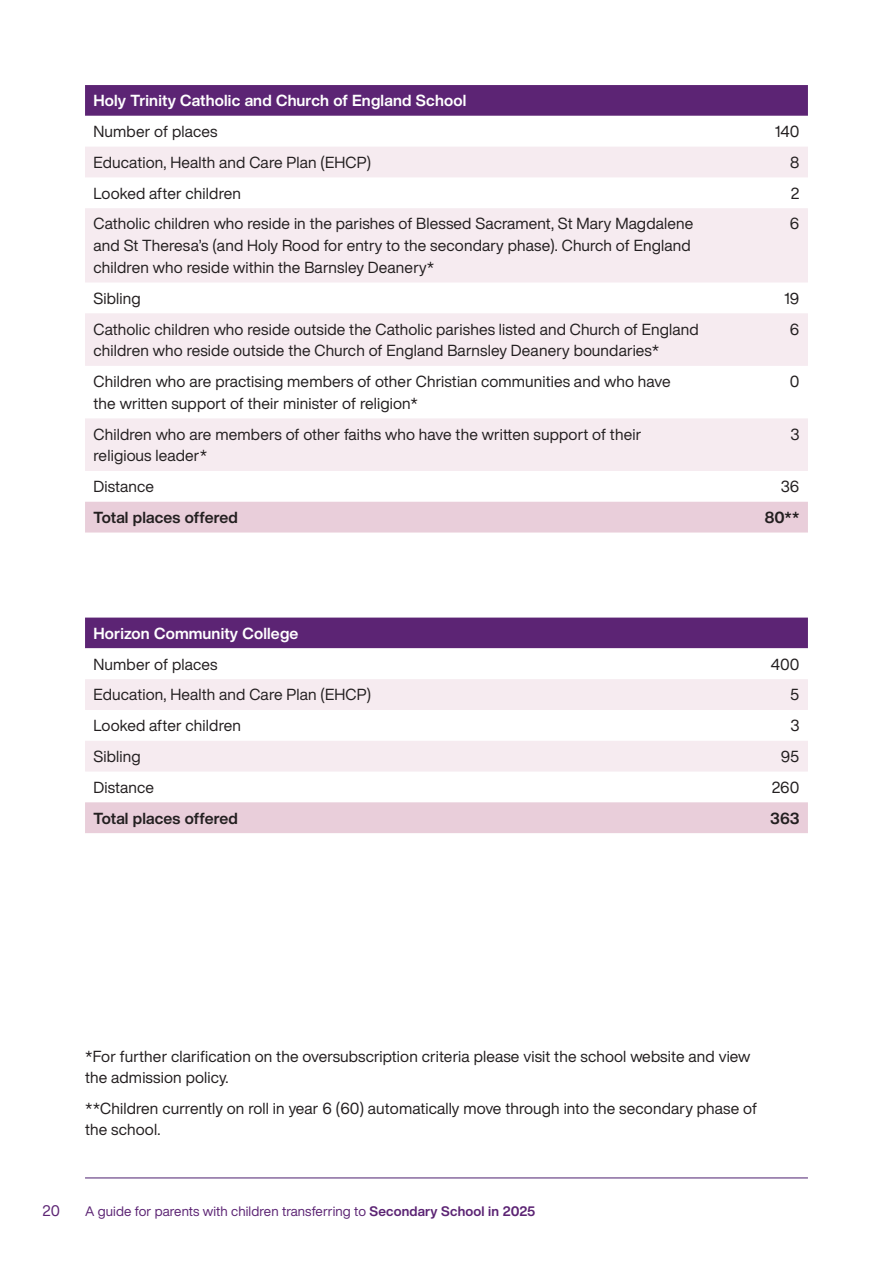
<style>
.page{position:relative;width:893px;height:1263px;background:#fff}
.page>*{position:absolute;margin:0;border:0;box-sizing:border-box;transform-origin:0 0}
.BODY{font:15.75px/21.8px "Helvetica Now Display";letter-spacing:.01em;color:#231f20}
.BODY-2{font:700 15.75px "Helvetica Now Display";letter-spacing:.01em;color:#fff}
.BODY-3{font:700 15.75px "Helvetica Now Display";letter-spacing:.005em;color:#231f20}
.t1{font:15px "Helvetica Now Display";color:#5c2474}
.t2{font:13.5px "Helvetica Now Display";letter-spacing:.01em;color:#5c2474}
.s1{font-weight:700}
</style>
<div class="page">
<hr style="left:85px;top:1177px;width:723px;height:1px;background:#4d2070">
<div style="left:85px;top:85px;width:723px;height:31px;background:#5c2474"></div>
<svg style="left:85px;top:147px;width:723px;height:324px;fill:#f6ebf0"></svg>
<div style="left:85px;top:502px;width:723px;height:30px;background:#e9ceda"></div>
<div style="left:85px;top:618px;width:723px;height:30px;background:#5c2474"></div>
<svg style="left:85px;top:648px;width:723px;height:124px"></svg>
<svg style="left:85px;top:679px;width:723px;height:92px;fill:#f6ebf0"></svg>
<div style="left:85px;top:802px;width:723px;height:31px;background:#e9ceda"></div>
<p class="BODY-2" style="left:94px;top:90px;width:374px">Holy Trinity Catholic and Church of England School</p>
<p class="BODY" style="left:94px;top:120px;width:125px">Number of places</p>
<p class="BODY" style="left:775px;top:120px;width:26px">140</p>
<p class="BODY" style="left:94px;top:151px;width:279px">Education, Health and Care Plan (EHCP)</p>
<p class="BODY" style="left:790px;top:151px;width:11px">8</p>
<p class="BODY" style="left:94px;top:182px;width:149px">Looked after children</p>
<p class="BODY" style="left:791px;top:182px;width:10px">2</p>
<p class="BODY" style="left:94px;top:213px;width:601px">Catholic children who reside in the parishes of Blessed Sacrament, St Mary Magdalene and St Theresa’s (and Holy Rood for entry to the secondary phase). Church of England children who reside within the Barnsley Deanery*</p>
<p class="BODY" style="left:790px;top:213px;width:11px">6</p>
<p class="BODY" style="left:94px;top:287px;width:49px">Sibling</p>
<p class="BODY" style="left:784px;top:287px;width:17px">19</p>
<p class="BODY" style="left:94px;top:318px;width:607px">Catholic children who reside outside the Catholic parishes listed and Church of England children who reside outside the Church of England Barnsley Deanery boundaries*</p>
<p class="BODY" style="left:790px;top:318px;width:11px">6</p>
<p class="BODY" style="left:94px;top:370px;width:579px">Children who are practising members of other Christian communities and who have the written support of their minister of religion*</p>
<p class="BODY" style="left:790px;top:370px;width:11px">0</p>
<p class="BODY" style="left:94px;top:423px;width:549px">Children who are members of other faiths who have the written support of their religious leader*</p>
<p class="BODY" style="left:790px;top:423px;width:11px">3</p>
<p class="BODY" style="left:94px;top:476px;width:62px">Distance</p>
<p class="BODY" style="left:781px;top:476px;width:20px">36</p>
<p class="BODY-3" style="left:94px;top:506px;width:146px">Total places offered</p>
<p class="BODY-3" style="left:765px;top:506px;width:36px">80**</p>
<p class="BODY-2" style="left:94px;top:622px;width:207px">Horizon Community College</p>
<p class="BODY" style="left:94px;top:653px;width:125px">Number of places</p>
<p class="BODY" style="left:771px;top:653px;width:30px">400</p>
<p class="BODY" style="left:94px;top:684px;width:279px">Education, Health and Care Plan (EHCP)</p>
<p class="BODY" style="left:790px;top:684px;width:11px">5</p>
<p class="BODY" style="left:94px;top:715px;width:149px">Looked after children</p>
<p class="BODY" style="left:790px;top:715px;width:11px">3</p>
<p class="BODY" style="left:94px;top:745px;width:49px">Sibling</p>
<p class="BODY" style="left:781px;top:745px;width:20px">95</p>
<p class="BODY" style="left:94px;top:776px;width:62px">Distance</p>
<p class="BODY" style="left:772px;top:776px;width:29px">260</p>
<p class="BODY-3" style="left:94px;top:807px;width:146px">Total places offered</p>
<p class="BODY-3" style="left:770px;top:807px;width:31px">363</p>
<p class="BODY" style="left:85px;top:1045px;width:667px">*For further clarification on the oversubscription criteria please visit the school website and view the admission policy.</p>
<p class="BODY" style="left:85px;top:1097px;width:673px">**Children currently on roll in year 6 (60) automatically move through into the secondary phase of the school.</p>
<p class="t1" style="left:43px;top:1201px;width:19px">20</p>
<p class="t2" style="left:85px;top:1202px;width:452px">A guide for parents with children transferring to <span class="s1">Secondary School in 2025</span></p>
</div>
